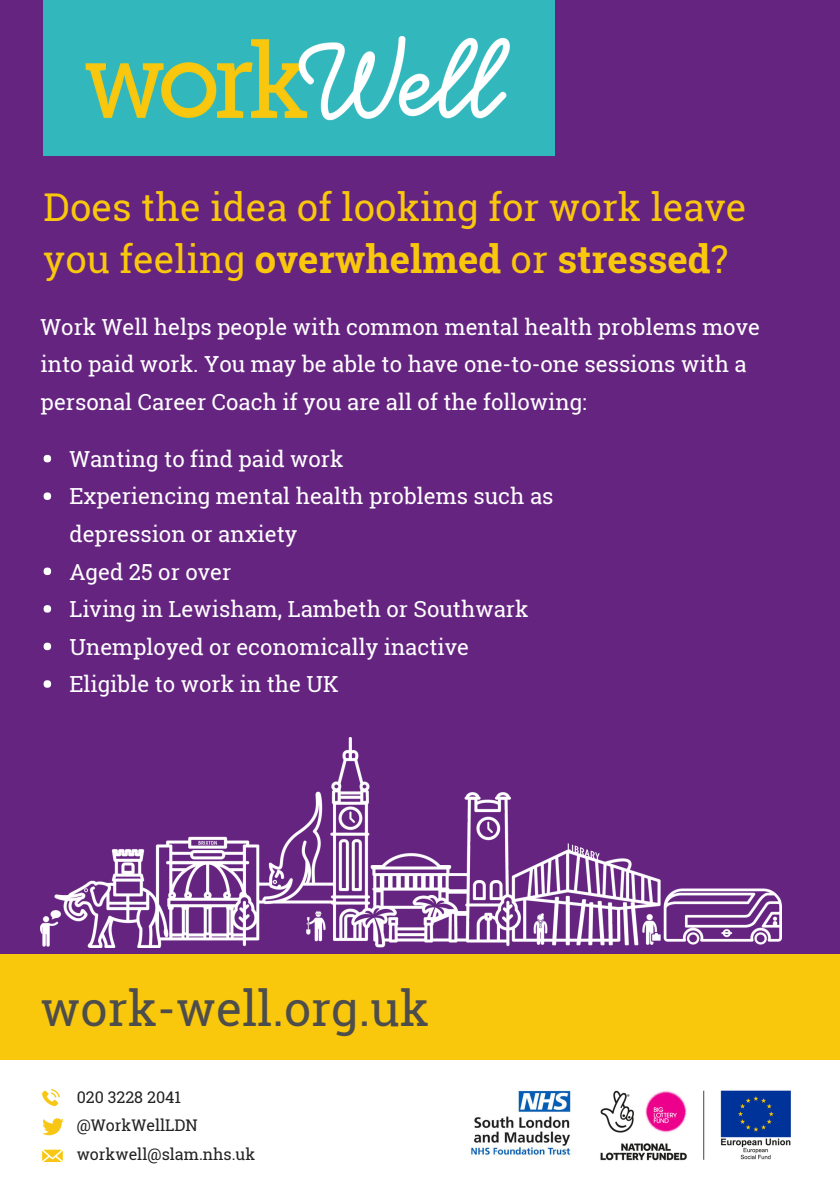
<style>
.page{position:relative;width:840px;height:1191px;background:#fff}
.page>*{position:absolute;margin:0;border:0;box-sizing:border-box;transform-origin:0 0}
.t1{font:48.4px "Roboto Slab";color:#4d4d4c}
.t2{font:38.2px/52.6px "Roboto Slab";color:#f9c70c}
.t3{font:22.2px/37.6px "Roboto Slab";color:#fff}
.t4{font:16px/28.6px "Roboto Slab";color:#222}
.s1{font-weight:700}
</style>
<div class="page">
<div style="left:0;top:0;width:839px;height:1057px;background:#662481"></div>
<div style="left:44px;top:0;width:510px;height:156px;background:#31b7bc"></div>
<img style="left:85px;top:36px;width:425px;height:84px">
<img style="left:41px;top:737px;width:740px;height:211px">
<div style="left:0;top:954px;width:839px;height:105px;background:#f9c70c"></div>
<img style="left:600px;top:1090px;width:191px;height:71px">
<img style="left:471px;top:1090px;width:100px;height:66px">
<div style="left:44px;top:455px;width:7px;height:7px;background:#fff;border-radius:50%"></div>
<div style="left:44px;top:492px;width:7px;height:8px;background:#fff;border-radius:50%"></div>
<div style="left:44px;top:567px;width:7px;height:8px;background:#fff;border-radius:50%"></div>
<div style="left:44px;top:605px;width:7px;height:7px;background:#fff;border-radius:50%"></div>
<div style="left:44px;top:642px;width:7px;height:8px;background:#fff;border-radius:50%"></div>
<div style="left:44px;top:680px;width:7px;height:7px;background:#fff;border-radius:50%"></div>
<img style="left:42px;top:1089px;width:21px;height:72px">
<h2 class="t2" style="left:44px;top:180px;width:704px">Does the idea of looking for work leave you feeling <span class="s1">overwhelmed</span> or <span class="s1">stressed</span>?</h2>
<p class="t3" style="left:41px;top:307px;width:720px">Work Well helps people with common mental health problems move into paid work. You may be able to have one-to-one sessions with a personal Career Coach if you are all of the following:</p>
<p class="t3" style="left:69px;top:439px;width:485px">Wanting to find paid work<br>Experiencing mental health problems such as depression or anxiety<br>Aged 25 or over<br>Living in Lewisham, Lambeth or Southwark<br>Unemployed or economically inactive<br>Eligible to work in the UK</p>
<h1 class="t1" style="left:41px;top:975px;width:390px">work-well.org.uk</h1>
<p class="t4" style="left:77px;top:1082px;width:180px">020 3228 2041 @WorkWellLDN workwell@slam.nhs.uk</p>
</div>
